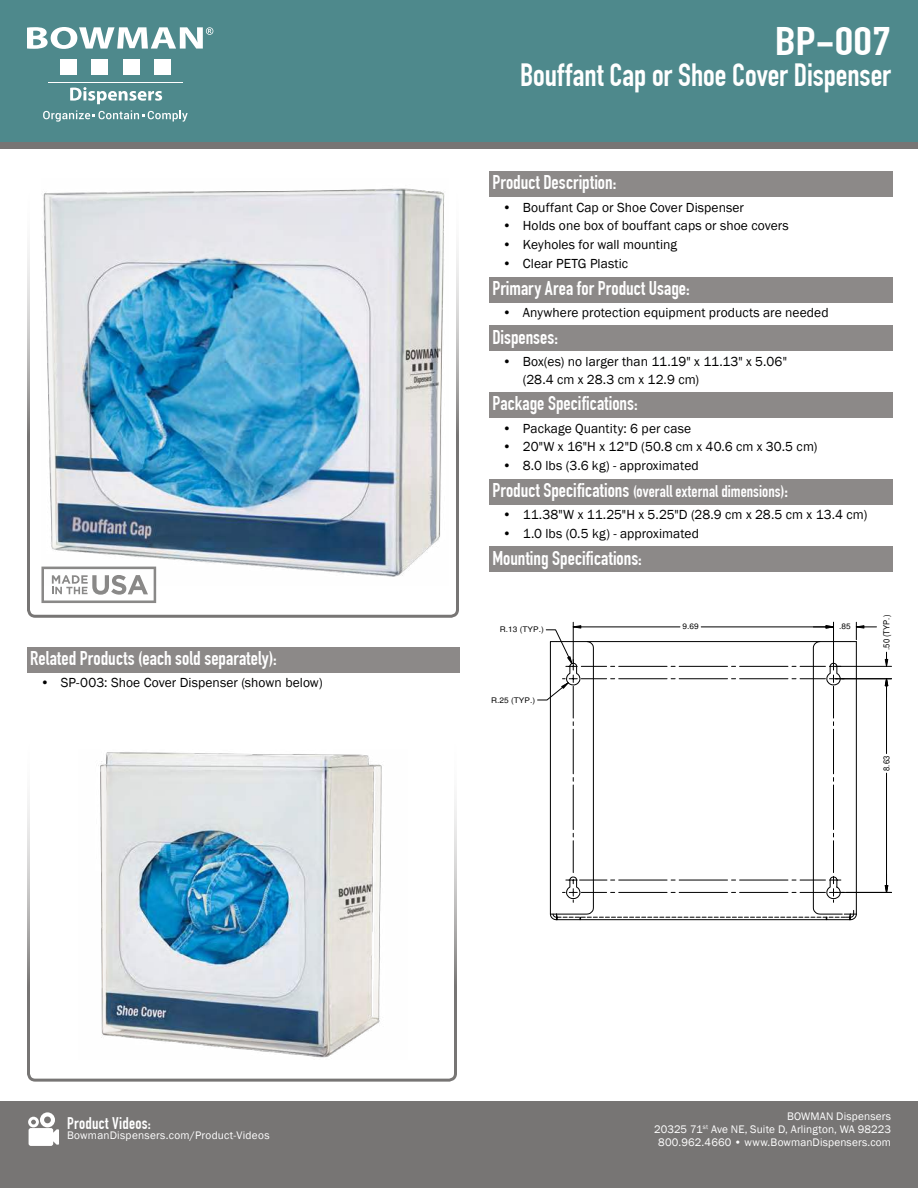
<style>
.page{position:relative;width:918px;height:1188px;background:#fff}
.page>*{position:absolute;margin:0;border:0;box-sizing:border-box;transform-origin:0 0}
.t1{font:700 39px "DIN Condensed";color:#fff;scale:1.28 1}
.t2{font:700 31.5px "DIN Condensed";letter-spacing:-.005em;color:#fff}
.t3{font:700 19.5px "DIN Condensed";color:#fff}
.t4{font:700 16.5px "DIN Condensed";letter-spacing:.005em;color:#fff}
.t5{font:13.5px/18px "Franklin Gothic";letter-spacing:.005em;color:#000}
.t6{font:11.25px/12.8px "Franklin Gothic";letter-spacing:.015em;color:#fff;text-align:right}
.t7{font:8.4px "Arial";color:#010101;scale:.92 1}
.t8{font:7.65px "Arial";color:#010101;scale:1.08 1}
.s1{font-size:19.5px}
</style>
<div class="page">
<div style="left:0;top:1101px;width:918px;height:87px;background:#777574"></div>
<div style="left:0;top:0;width:918px;height:148px;background:#777574"></div>
<div style="left:0;top:0;width:918px;height:142px;background:#4e898c"></div>
<div style="left:27px;top:726px;width:430px;height:356px;border:3px solid #777574;border-radius:7px"></div>
<div style="left:27px;top:175px;width:432px;height:443px;border:3px solid #777574;border-radius:7px"></div>
<svg style="left:27px;top:27px;width:186px;height:22px"></svg>
<div style="left:60px;top:59px;width:17px;height:16px;background:#fff"></div>
<div style="left:92px;top:59px;width:16px;height:16px;background:#fff"></div>
<div style="left:123px;top:59px;width:17px;height:16px;background:#fff"></div>
<div style="left:154px;top:59px;width:17px;height:16px;background:#fff"></div>
<hr style="left:49px;top:82px;width:134px;height:1px;background:#fff">
<svg style="left:70px;top:87px;width:92px;height:17px"></svg>
<svg style="left:43px;top:110px;width:145px;height:12px"></svg>
<svg style="left:28px;top:1112px;width:31px;height:34px"></svg>
<div style="left:489px;top:171px;width:404px;height:26px;background:#8c8988"></div>
<div style="left:489px;top:277px;width:404px;height:26px;background:#8c8988"></div>
<div style="left:489px;top:325px;width:404px;height:26px;background:#8c8988"></div>
<div style="left:489px;top:392px;width:404px;height:26px;background:#8c8988"></div>
<div style="left:489px;top:479px;width:404px;height:26px;background:#8c8988"></div>
<div style="left:489px;top:546px;width:404px;height:26px;background:#8c8988"></div>
<div style="left:27px;top:647px;width:432px;height:26px;background:#8c8988"></div>
<svg style="left:41px;top:585px;width:115px;height:18px"></svg>
<svg style="left:885px;top:884px;width:3px;height:8px"></svg>
<hr style="left:836px;top:892px;width:56px;height:1px;background:#010101">
<hr style="left:886px;top:773px;width:1px;height:119px;background:#010101">
<hr style="left:886px;top:679px;width:1px;height:75px;background:#010101">
<hr style="left:836px;top:678px;width:56px;height:1px;background:#010101">
<hr style="left:836px;top:666px;width:56px;height:1px;background:#010101">
<svg style="left:885px;top:678px;width:3px;height:9px"></svg>
<svg style="left:885px;top:652px;width:3px;height:15px"></svg>
<svg style="left:537px;top:622px;width:340px;height:298px"></svg>
<img style="left:41px;top:178px;width:407px;height:407px">
<img style="left:98px;top:752px;width:284px;height:306px">
<h3 class="t3" style="left:30px;top:651px;width:248px">Related Products (each sold separately):</h3>
<p class="t5" style="left:40px;top:675px;width:284px">• SP-003: Shoe Cover Dispenser (shown below)</p>
<p class="t4" style="left:67px;top:1117px;width:85px">Product Videos:</p>
<p class="t6" style="left:67px;top:1130px;width:204px">BowmanDispensers.com/Product-Videos</p>
<h1 class="t1" style="left:775px;top:27px;width:92px">BP-007</h1>
<h2 class="t2" style="left:520px;top:64px;width:372px">Bouffant Cap or Shoe Cover Dispenser</h2>
<h3 class="t3" style="left:492px;top:175px;width:125px">Product Description:</h3>
<p class="t5" style="left:503px;top:199px;width:243px">• Bouffant Cap or Shoe Cover Dispenser</p>
<p class="t5" style="left:503px;top:218px;width:288px">• Holds one box of bouffant caps or shoe covers</p>
<p class="t5" style="left:503px;top:237px;width:176px">• Keyholes for wall mounting</p>
<p class="t5" style="left:503px;top:256px;width:127px">• Clear PETG Plastic</p>
<h3 class="t3" style="left:492px;top:281px;width:199px">Primary Area for Product Usage:</h3>
<p class="t5" style="left:503px;top:305px;width:328px">• Anywhere protection equipment products are needed</p>
<h3 class="t3" style="left:492px;top:330px;width:67px">Dispenses:</h3>
<p class="t5" style="left:523px;top:353px;width:266px;text-indent:-20px">• Box(es) no larger than 11.19" x 11.13" x 5.06" (28.4 cm x 28.3 cm x 12.9 cm)</p>
<h3 class="t3" style="left:492px;top:392px;width:147px">Package Speci昀椀cations:</h3>
<p class="t5" style="left:503px;top:420px;width:190px">• Package Quantity: 6 per case</p>
<p class="t5" style="left:503px;top:439px;width:316px">• 20"W x 16"H x 12"D (50.8 cm x 40.6 cm x 30.5 cm)</p>
<p class="t5" style="left:503px;top:458px;width:198px">• 8.0 lbs (3.6 kg) - approximated</p>
<p class="t4" style="left:492px;top:485px;width:297px"><span class="s1">Product Speci昀椀cations</span> (overall external dimensions)<span class="s1">:</span></p>
<p class="t5" style="left:503px;top:507px;width:366px">• 11.38"W x 11.25"H x 5.25"D (28.9 cm x 28.5 cm x 13.4 cm)</p>
<p class="t5" style="left:503px;top:526px;width:198px">• 1.0 lbs (0.5 kg) - approximated</p>
<h3 class="t3" style="left:492px;top:546px;width:151px">Mounting Speci昀椀cations:</h3>
<p class="t8" style="left:500px;top:627px;width:42px">R.13 (TYP.)</p>
<p class="t8" style="left:682px;top:624px;width:17px">9.69</p>
<p class="t8" style="left:839px;top:624px;width:12px">.85</p>
<p class="t7" style="left:883px;top:650px;width:40px;rotate:-90deg">.50 (TYP.)</p>
<p class="t8" style="left:491px;top:697px;width:42px">R.25 (TYP.)</p>
<p class="t7" style="left:883px;top:771px;width:18px;rotate:-90deg">8.63</p>
<p class="t6" style="left:654px;top:1111px;width:238px">BOWMAN Dispensers<br>20325 71<sup>st</sup> Ave NE, Suite D, Arlington, WA 98223<br>800.962.4660 • www.BowmanDispensers.com</p>
</div>
